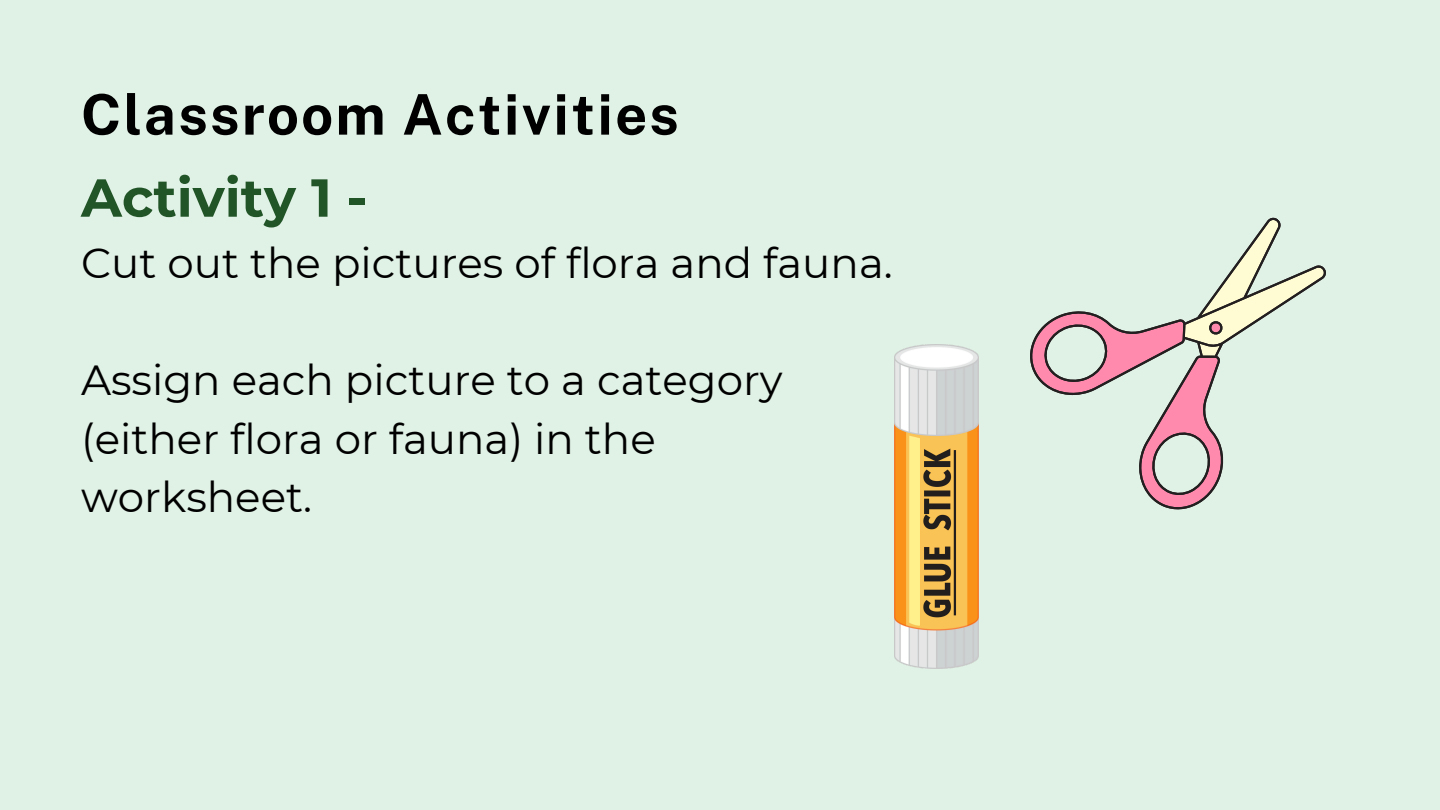
<style>
.page{position:relative;width:1440px;height:810px;background:#e0f1e5}
.page>*{position:absolute;margin:0;border:0;box-sizing:border-box;transform-origin:0 0}
.t1{font:700 56px "Public Sans";letter-spacing:.04em;color:#000}
.t2{font:700 53.4px "Montserrat";color:#215427}
.t3{font:42px/58.5px "Montserrat";color:#000}
</style>
<div class="page">
<svg style="left:1030px;top:217px;width:296px;height:293px"></svg>
<img style="left:895px;top:344px;width:84px;height:324px">
<p class="t1" style="left:81px;top:81px;width:599px">Classroom Activities</p>
<h1 class="t2" style="left:81px;top:165px;width:288px">Activity 1 -</h1>
<p class="t3" style="left:81px;top:234px;width:813px">Cut out the pictures of flora and fauna.</p>
<p class="t3" style="left:81px;top:351px;width:703px">Assign each picture to a category (either flora or fauna) in the worksheet.</p>
</div>
